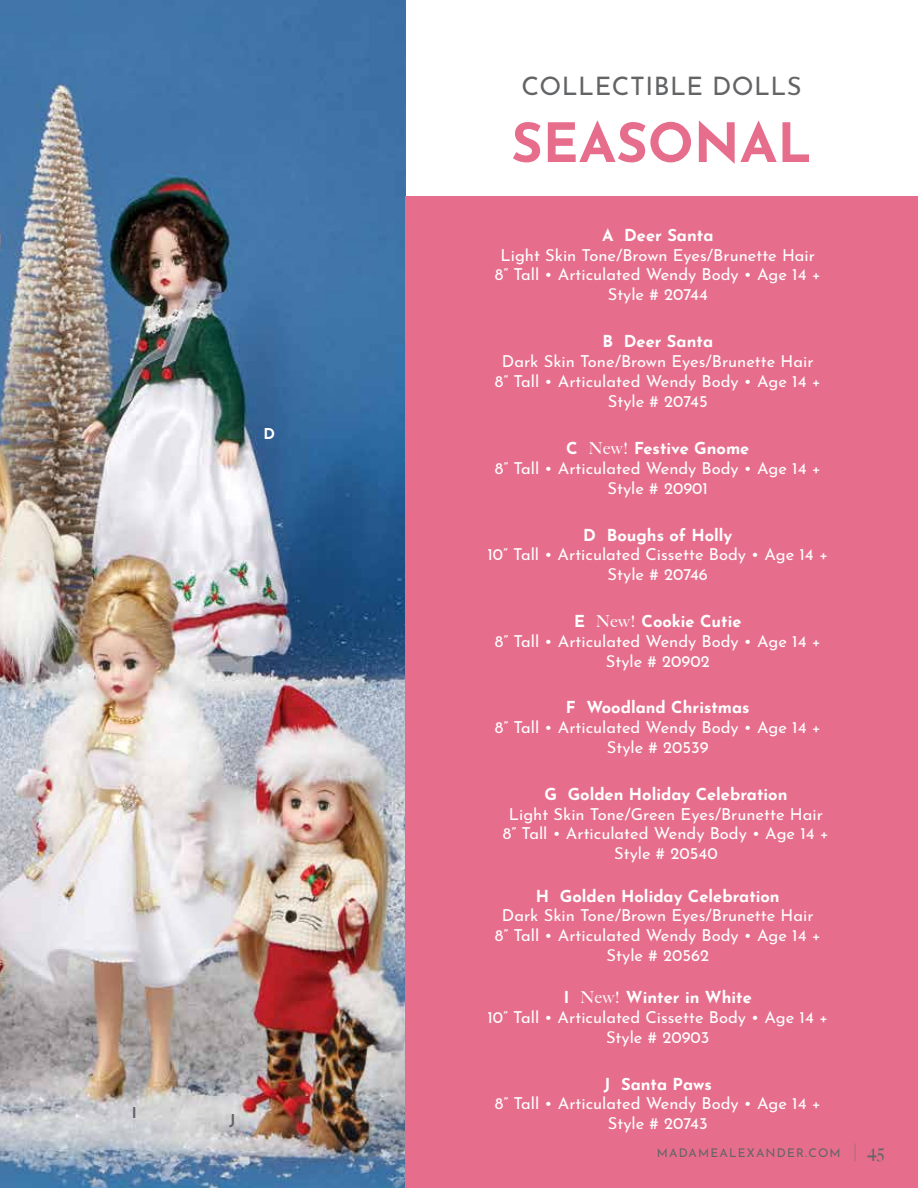
<style>
.page{position:relative;width:918px;height:1188px;background:#fff}
.page>*{position:absolute;margin:0;border:0;box-sizing:border-box;transform-origin:0 0}
.t1{font:700 54px "Josefin Sans";color:#e66e8c}
.t2{font:25.5px "Josefin Sans";letter-spacing:.02em;color:#636466}
.t3{font:16.5px/19.8px "Josefin Sans";color:#fff;text-align:center}
.t4{font:700 16.5px "Josefin Sans";color:#fff}
.t5{font:700 15px "Josefin Sans";color:#636466}
.t6{font:700 15px "Josefin Sans";color:#fff}
.t7{font:12px "Josefin Sans";letter-spacing:.1em;color:#636466}
.s1{font-weight:700}
.s2{font-family:"Big Caslon";font-weight:500}
.s3{font-family:"Didot";font-weight:700;font-size:18px}
.s4{font-family:"Big Caslon";font-weight:500;font-size:18px}
</style>
<div class="page">
<img style="left:0;top:0;width:405px;height:1188px">
<div style="left:405px;top:197px;width:513px;height:991px;background:#e66e8c"></div>
<p class="t6" style="left:264px;top:420px;width:13px">D</p>
<p class="t5" style="left:132px;top:1100px;width:7px">I</p>
<p class="t5" style="left:230px;top:1106px;width:7px">J</p>
<h2 class="t2" style="left:521px;top:64px;width:282px">COLLECTIBLE DOLLS</h2>
<h1 class="t1" style="left:511px;top:95px;width:302px">SEASONAL</h1>
<p class="t4" style="left:602px;top:220px;width:113px">A Deer Santa</p>
<p class="t3" style="left:495px;top:243px;width:328px">Light Skin Tone/Brown Eyes/Brunette Hair<br>8” Tall • Articulated Wendy Body • Age 14 +<br>Style # 20744</p>
<p class="t4" style="left:602px;top:327px;width:112px">B Deer Santa</p>
<p class="t3" style="left:495px;top:349px;width:328px">Dark Skin Tone/Brown Eyes/Brunette Hair<br>8” Tall • Articulated Wendy Body • Age 14 +<br>Style # 20745</p>
<p class="t3" style="left:495px;top:437px;width:328px"><span class="s1">C</span> <span class="s2">New!</span> <span class="s1">Festive Gnome<br></span>8” Tall • Articulated Wendy Body • Age 14 +<br>Style # 20901</p>
<p class="t4" style="left:583px;top:520px;width:151px">D Boughs of Holly</p>
<p class="t3" style="left:487px;top:543px;width:342px">10” Tall • Articulated Cissette Body • Age 14 +<br>Style # 20746</p>
<p class="t3" style="left:495px;top:609px;width:328px"><span class="s1">E</span> <span class="s2">New!</span> <span class="s1">Cookie Cutie<br></span>8” Tall • Articulated Wendy Body • Age 14 +<br>Style # 20902</p>
<p class="t4" style="left:566px;top:693px;width:185px">F Woodland Christmas</p>
<p class="t3" style="left:495px;top:716px;width:328px">8” Tall • Articulated Wendy Body • Age 14 +<br>Style # 20539</p>
<p class="t4" style="left:544px;top:779px;width:245px">G Golden Holiday Celebration</p>
<p class="t3" style="left:503px;top:802px;width:328px">Light Skin Tone/Green Eyes/Brunette Hair<br>8” Tall • Articulated Wendy Body • Age 14 +<br>Style # 20540</p>
<p class="t4" style="left:536px;top:881px;width:245px">H Golden Holiday Celebration</p>
<p class="t3" style="left:495px;top:904px;width:328px">Dark Skin Tone/Brown Eyes/Brunette Hair<br>8” Tall • Articulated Wendy Body • Age 14 +<br>Style # 20562</p>
<p class="t3" style="left:488px;top:986px;width:342px"><span class="s1">I</span> <span class="s2">New!</span> <span class="s1">Winter in White<br></span>10” Tall • Articulated Cissette Body • Age 14 +<br>Style # 20903</p>
<p class="t4" style="left:604px;top:1069px;width:110px">J Santa Paws</p>
<p class="t3" style="left:495px;top:1092px;width:328px">8” Tall • Articulated Wendy Body • Age 14 +<br>Style # 20743</p>
<p class="t7" style="left:657px;top:1143px;width:229px">MADAMEALEXANDER.COM <span class="s3">|</span> <span class="s4">45</span></p>
</div>
